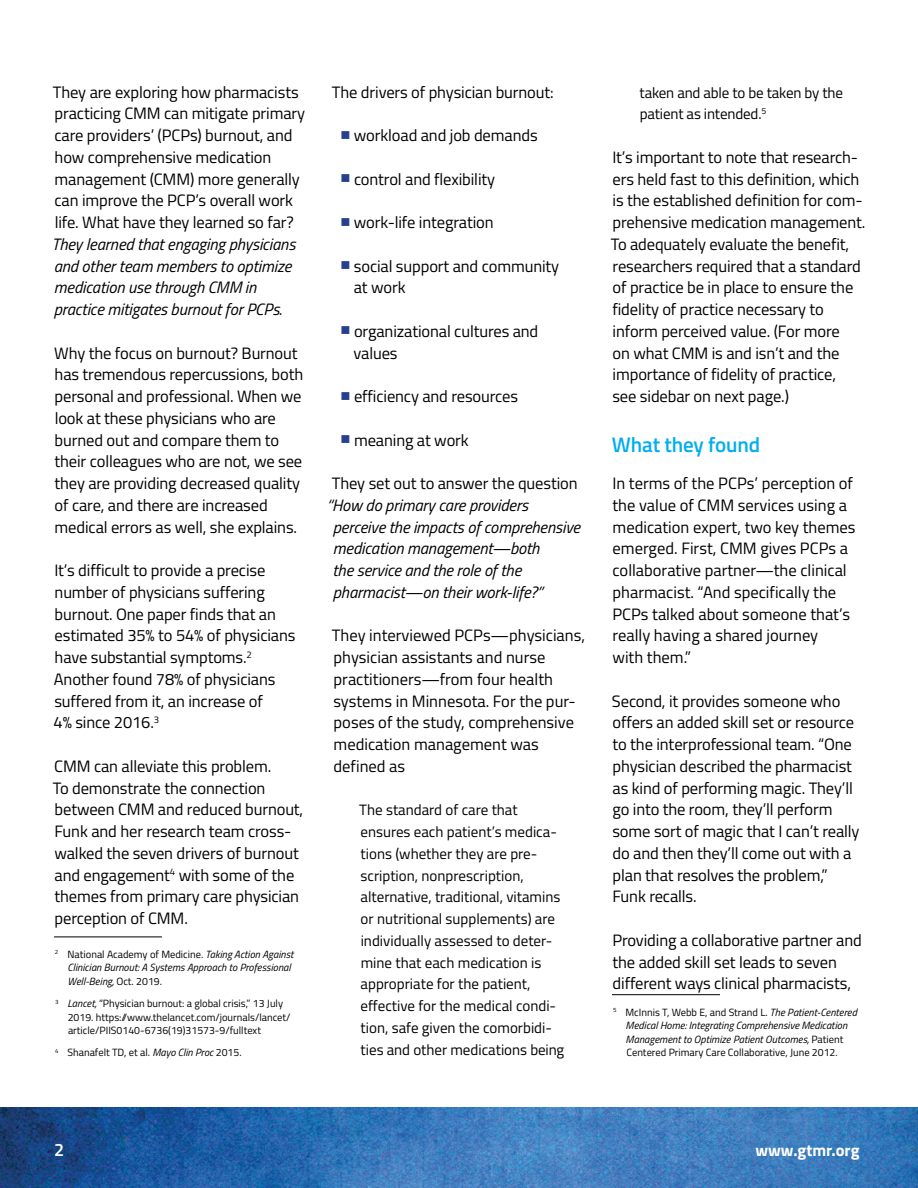
<style>
.page{position:relative;width:918px;height:1188px;background:#fff}
.page>*{position:absolute;margin:0;border:0;box-sizing:border-box;transform-origin:0 0}
.subhead1{font:600 21px "Titillium";letter-spacing:-.005em;color:#00aeef}
.t1{font:600 18px "Titillium";color:#fff}
.body{font:16.5px/21.8px "Titillium";letter-spacing:-.005em;color:#000}
.body-2{font:italic 16.5px "Titillium";letter-spacing:-.005em;color:#000}
.t2{font:700 16.5px "Titillium";color:#fff}
.body-3{font:15px/21.8px "Titillium";color:#000}
.footnotes{font:italic 10.5px/13.5px "Titillium";color:#000}
.footnotes-2{font:10.5px/13.5px "Titillium";color:#000}
.s1{font-style:italic}
.s2{font-style:normal}
</style>
<div class="page">
<img style="left:0;top:1107px;width:918px;height:81px">
<hr style="left:54px;top:937px;width:108px;height:1px;background:#000">
<hr style="left:612px;top:994px;width:108px;height:1px;background:#000">
<p class="body" style="left:52px;top:80px;width:255px">They are exploring how pharmacists practicing CMM can mitigate primary care providers’ (PCPs) burnout, and how comprehensive medication management (CMM) more generally can improve the PCP’s overall work life. What have they learned so far?<br><span class="s1">They learned that engaging physicians and other team members to optimize medication use through CMM in practice mitigates burnout for PCPs.</span></p>
<p class="body" style="left:54px;top:341px;width:251px">Why the focus on burnout? Burnout has tremendous repercussions, both personal and professional. When we look at these physicians who are burned out and compare them to their colleagues who are not, we see they are providing decreased quality of care, and there are increased medical errors as well, she explains.</p>
<p class="body" style="left:54px;top:559px;width:243px">It’s difficult to provide a precise number of physicians suffering burnout. One paper finds that an estimated 35% to 54% of physicians have substantial symptoms.<sup>2<br></sup>Another found 78% of physicians suffered from it, an increase of<br>4% since 2016.<sup>3</sup></p>
<p class="body" style="left:53px;top:754px;width:252px">CMM can alleviate this problem.<br>To demonstrate the connection between CMM and reduced burnout,<br>Funk and her research team cross&shy;walked the seven drivers of burnout and engagement<sup>4</sup> with some of the themes from primary care physician perception of CMM.</p>
<p class="footnotes" style="left:68px;top:947px;width:228px;text-indent:-13px"><sup>2</sup> <span class="s2">National Academy of Medicine.</span> Taking Action Against<br>Clinician Burnout: A Systems Approach to Professional<br>Well-Being, <span class="s2">Oct. 2019.</span></p>
<p class="footnotes-2" style="left:68px;top:996px;width:224px;text-indent:-13px"><sup>3</sup> <span class="s1">Lancet,</span> “Physician burnout: a global crisis,” 13 July<br>2019. https://www.thelancet.com/journals/lancet/ article/PIIS0140-6736(19)31573-9/fulltext</p>
<p class="footnotes-2" style="left:55px;top:1045px;width:188px"><sup>4</sup> Shanafelt TD, et al. <span class="s1">Mayo Clin Proc</span> 2015.</p>
<p class="body" style="left:332px;top:80px;width:223px">The drivers of physician burnout:</p>
<p class="body" style="left:354px;top:124px;width:185px">workload and job demands</p>
<p class="body" style="left:354px;top:167px;width:143px">control and flexibility</p>
<p class="body" style="left:354px;top:211px;width:141px">work-life integration</p>
<p class="body" style="left:354px;top:254px;width:207px">social support and community at work</p>
<p class="body" style="left:354px;top:319px;width:186px">organizational cultures and values</p>
<p class="body" style="left:354px;top:385px;width:166px">efficiency and resources</p>
<p class="body" style="left:354px;top:428px;width:116px">meaning at work</p>
<p class="body" style="left:332px;top:472px;width:247px">They set out to answer the question</p>
<p class="body-2" style="left:327px;top:493px;width:203px">“How do primary care providers</p>
<p class="body-2" style="left:333px;top:515px;width:249px">perceive the impacts of comprehensive</p>
<p class="body-2" style="left:333px;top:536px;width:208px">medication management—both</p>
<p class="body-2" style="left:333px;top:558px;width:190px">the service and the role of the</p>
<p class="body-2" style="left:333px;top:580px;width:211px">pharmacist—on their work-life?”</p>
<p class="body" style="left:332px;top:624px;width:255px">They interviewed PCPs—physicians, physician assistants and nurse practitioners—from four health systems in Minnesota. For the pur&shy;poses of the study, comprehensive medication management was defined as</p>
<p class="body-3" style="left:359px;top:798px;width:207px">The standard of care that ensures each patient’s medica&shy;tions (whether they are pre&shy;scription, nonprescription, alternative, traditional, vitamins or nutritional supplements) are individually assessed to deter&shy;mine that each medication is appropriate for the patient, effective for the medical condi&shy;tion, safe given the comorbidi&shy;ties and other medications being</p>
<p class="body-3" style="left:640px;top:81px;width:205px">taken and able to be taken by the patient as intended.<sup>5</sup></p>
<p class="body" style="left:611px;top:145px;width:256px">It’s important to note that research&shy;ers held fast to this definition, which is the established definition for com&shy;prehensive medication management.<br>To adequately evaluate the benefit, researchers required that a standard of practice be in place to ensure the fidelity of practice necessary to inform perceived value. (For more<br>on what CMM is and isn’t and the importance of fidelity of practice,<br>see sidebar on next page.)</p>
<p class="subhead1" style="left:612px;top:428px;width:150px">What they found</p>
<p class="body" style="left:612px;top:472px;width:245px">In terms of the PCPs’ perception of the value of CMM services using a medication expert, two key themes emerged. First, CMM gives PCPs a collaborative partner—the clinical pharmacist. “And specifically the<br>PCPs talked about someone that’s really having a shared journey<br>with them.”</p>
<p class="body" style="left:612px;top:689px;width:249px">Second, it provides someone who offers an added skill set or resource to the interprofessional team. “One physician described the pharmacist as kind of performing magic. They’ll go into the room, they’ll perform some sort of magic that I can’t really do and then they’ll come out with a plan that resolves the problem,”<br>Funk recalls.</p>
<p class="body" style="left:612px;top:928px;width:251px">Providing a collaborative partner and the added skill set leads to seven different ways clinical pharmacists,</p>
<p class="footnotes" style="left:613px;top:1005px;width:245px;text-align:center"><sup>5</sup> <span class="s2">McInnis T, Webb E, and Strand L.</span> The Patient-Centered Medical Home: Integrating Comprehensive Medication Management to Optimize Patient Outcomes, <span class="s2">Patient Centered Primary Care Collaborative, June 2012.</span></p>
<p class="t1" style="left:54px;top:1136px;width:12px">2</p>
<p class="t2" style="left:755px;top:1138px;width:106px">www.gtmr.org</p>
</div>
